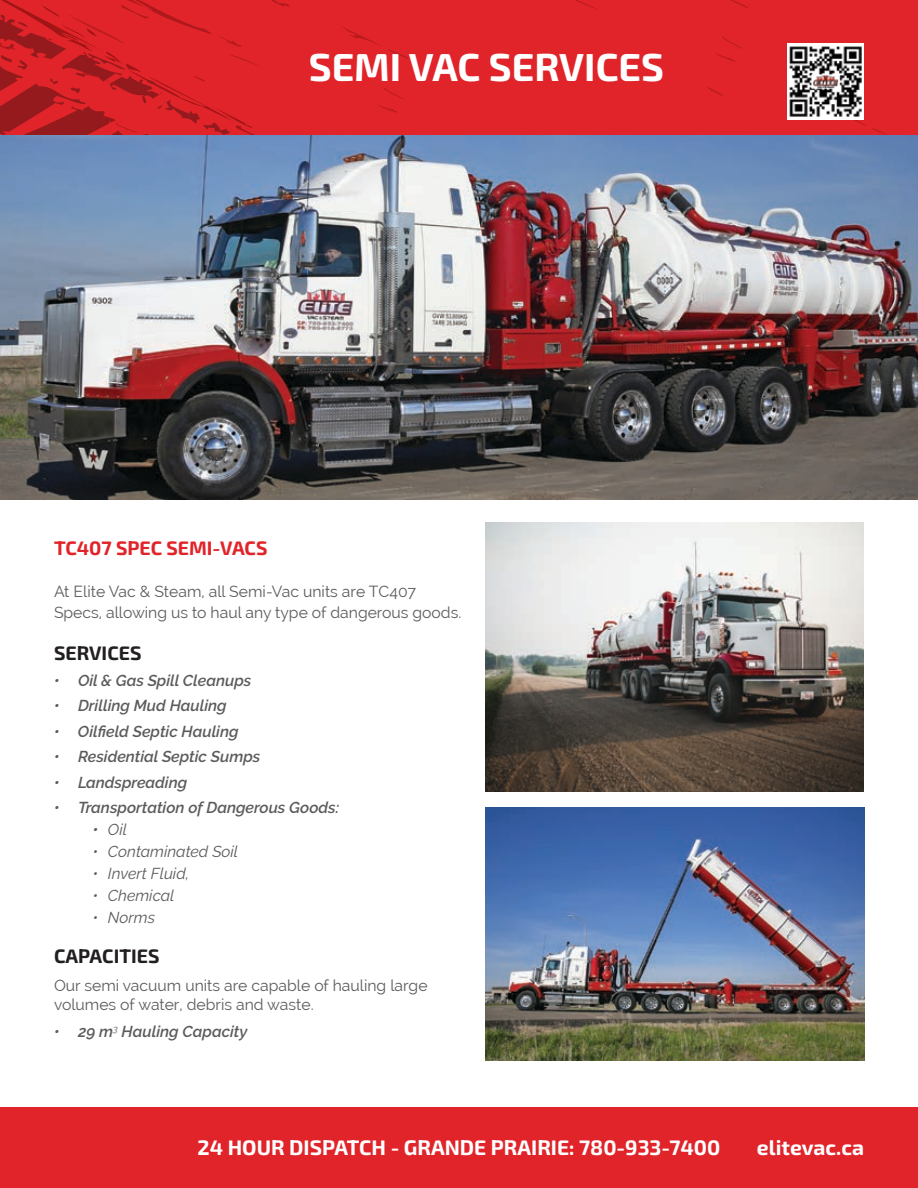
<style>
.page{position:relative;width:918px;height:1188px;background:#fff}
.page>*{position:absolute;margin:0;border:0;box-sizing:border-box;transform-origin:0 0}
.t1{font:700 39px "Exo 2";color:#fff}
.t2{font:700 21px "Exo 2";color:#fff}
.t3{font:700 19.5px "Exo 2";color:#e12429}
.t4{font:700 19.5px "Exo 2";color:#231f20}
.t5{font:15.75px/21px "Raleway";color:#5b5b5d}
.t6{font:italic 600 15.75px "Raleway";color:#5b5b5d}
.t7{font:italic 15.75px "Raleway";color:#5b5b5d}
.s1{font-weight:600}
</style>
<div class="page">
<div style="left:0;top:0;width:918px;height:135px;background:#e12429"></div>
<svg style="left:854px;top:120px;width:33px;height:15px"></svg>
<svg style="left:707px;top:87px;width:17px;height:9px"></svg>
<svg style="left:731px;top:0;width:17px;height:9px"></svg>
<svg style="left:575px;top:0;width:23px;height:10px"></svg>
<svg style="left:716px;top:37px;width:27px;height:25px"></svg>
<svg style="left:388px;top:49px;width:21px;height:10px"></svg>
<svg style="left:378px;top:88px;width:26px;height:25px"></svg>
<svg style="left:341px;top:26px;width:39px;height:20px"></svg>
<svg style="left:0;top:0;width:290px;height:135px"></svg>
<img style="left:0;top:135px;width:918px;height:365px">
<img style="left:486px;top:522px;width:378px;height:269px">
<img style="left:486px;top:808px;width:378px;height:253px">
<div style="left:0;top:1107px;width:918px;height:81px;background:#e12429"></div>
<svg style="left:787px;top:43px;width:77px;height:77px"></svg>
<img style="left:790px;top:47px;width:71px;height:69px">
<h1 class="t1" style="left:309px;top:40px;width:357px">SEMI VAC SERVICES</h1>
<p class="t3" style="left:54px;top:535px;width:215px">TC407 SPEC SEMI-VACS</p>
<p class="t5" style="left:54px;top:581px;width:409px">At Elite Vac &amp; Steam, all Semi-Vac units are TC407<br>Specs, allowing us to haul any type of dangerous goods.</p>
<p class="t4" style="left:54px;top:640px;width:89px">SERVICES</p>
<p class="t6" style="left:54px;top:671px;width:199px">• Oil &amp; Gas Spill Cleanups</p>
<p class="t6" style="left:54px;top:697px;width:174px">• Drilling Mud Hauling</p>
<p class="t6" style="left:54px;top:722px;width:186px">• Oilfield Septic Hauling</p>
<p class="t6" style="left:54px;top:748px;width:208px">• Residential Septic Sumps</p>
<p class="t6" style="left:54px;top:773px;width:135px">• Landspreading</p>
<p class="t6" style="left:54px;top:799px;width:287px">• Transportation of Dangerous Goods:</p>
<p class="t7" style="left:93px;top:821px;width:35px"><span class="s1">•</span> Oil</p>
<p class="t7" style="left:93px;top:842px;width:147px">• Contaminated Soil</p>
<p class="t7" style="left:93px;top:864px;width:98px">• Invert Fluid,</p>
<p class="t7" style="left:93px;top:886px;width:83px">• Chemical</p>
<p class="t7" style="left:93px;top:908px;width:64px">• Norms</p>
<p class="t4" style="left:54px;top:942px;width:107px">CAPACITIES</p>
<p class="t5" style="left:54px;top:976px;width:375px;line-height:18.9px">Our semi vacuum units are capable of hauling large volumes of water, debris and waste.</p>
<p class="t6" style="left:54px;top:1023px;width:195px">• 29 m<sup>3</sup> Hauling Capacity</p>
<h2 class="t2" style="left:198px;top:1133px;width:524px">24 HOUR DISPATCH - GRANDE PRAIRIE: 780-933-7400</h2>
<h2 class="t2" style="left:757px;top:1133px;width:109px">elitevac.ca</h2>
</div>
